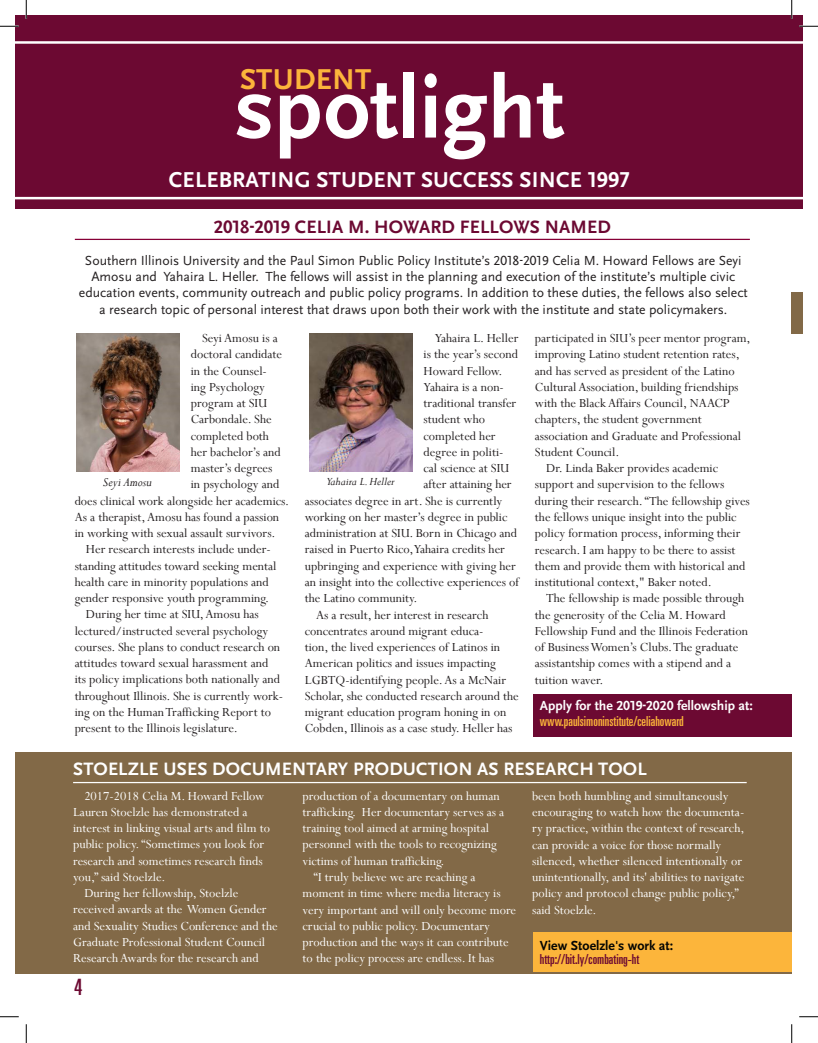
<style>
.page{position:relative;width:818px;height:1043px;background:#fff}
.page>*{position:absolute;margin:0;border:0;box-sizing:border-box;transform-origin:0 0}
.t1{font:700 90px "Scala Sans OT";color:#fff}
.t2{font:700 30px "Scala Sans OT";letter-spacing:.01em;color:#fcb53b}
.t3{font:700 22.5px "Scala Sans OT";letter-spacing:.01em;color:#fff}
.t4{font:ultra-condensed 22.5px "Univers LT Pro";color:#6c0932}
.t5{font:700 18.75px "Scala Sans OT";letter-spacing:.01em;color:#fff}
.t6{font:700 18.75px "Scala Sans OT";letter-spacing:.01em;color:#6c0932}
.t7{font:13.75px/16.2px "Perpetua";color:#231f20}
.t8{font:13.75px/16.2px "Perpetua";color:#fff}
.t9{font:13.75px/16.2px "Scala Sans OT";color:#231f20;text-align:center}
.t10{font:ultra-condensed 13.75px/16.2px "Univers LT Pro";color:#fcb539}
.t11{font:ultra-condensed 13.75px "Univers LT Pro";color:#6c0932}
.t12{font:700 13.75px "Scala Sans OT";color:#040503}
.t13{font:italic 13.75px "Perpetua";color:#231f20}
.t14{font:italic 12.5px "Perpetua";color:#231f20}
.s1{font-family:"Scala Sans OT";font-weight:700;font-stretch:normal;color:#fff}
</style>
<div class="page">
<div style="left:792px;top:15px;width:10px;height:193px;background:#6c0932"></div>
<div style="left:15px;top:15px;width:776px;height:193px;background:#6c0932"></div>
<hr style="left:15px;top:197px;width:787px;height:2px;background:#fff">
<hr style="left:15px;top:41px;width:787px;height:3px;background:#fff">
<div style="left:791px;top:292px;width:11px;height:41px;background:#826947"></div>
<div style="left:15px;top:752px;width:776px;height:221px;background:#826947"></div>
<hr style="left:75px;top:239px;width:674px;height:1px;background:#860037">
<div style="left:532px;top:694px;width:259px;height:42px;background:#6c0932"></div>
<hr style="left:73px;top:782px;width:673px;height:1px;background:#fff">
<img style="left:76px;top:333px;width:103px;height:138px">
<img style="left:309px;top:333px;width:103px;height:138px">
<div style="left:532px;top:932px;width:259px;height:39px;background:#fcb53b"></div>
<svg style="left:0;top:25px;width:19px;height:2px"></svg>
<svg style="left:799px;top:25px;width:19px;height:2px"></svg>
<svg style="left:0;top:1016px;width:19px;height:1px"></svg>
<svg style="left:799px;top:1016px;width:19px;height:1px"></svg>
<svg style="left:25px;top:0;width:2px;height:19px"></svg>
<svg style="left:25px;top:1024px;width:2px;height:18px"></svg>
<svg style="left:790px;top:0;width:2px;height:19px"></svg>
<svg style="left:791px;top:1024px;width:1px;height:18px"></svg>
<p class="t2" style="left:240px;top:62px;width:133px">STUDENT</p>
<p class="t1" style="left:234px;top:58px;width:332px">spotlight</p>
<p class="t3" style="left:169px;top:167px;width:462px">CELEBRATING STUDENT SUCCESS SINCE 1997</p>
<p class="t6" style="left:214px;top:217px;width:398px">2018-2019 CELIA M. HOWARD FELLOWS NAMED</p>
<p class="t9" style="left:79px;top:252px;width:670px">Southern Illinois University and the Paul Simon Public Policy Institute’s 2018-2019 Celia M. Howard Fellows are Seyi Amosu and Yahaira L. Heller. The fellows will assist in the planning and execution of the institute’s multiple civic education events, community outreach and public policy programs. In addition to these duties, the fellows also select a research topic of personal interest that draws upon both their work with the institute and state policymakers.</p>
<p class="t7" style="left:435px;top:330px;width:85px">Yahaira L. Heller</p>
<p class="t7" style="left:423px;top:346px;width:96px">is the year’s second</p>
<p class="t7" style="left:423px;top:362px;width:80px">Howard Fellow.</p>
<p class="t7" style="left:423px;top:378px;width:82px">Yahaira is a non-</p>
<p class="t7" style="left:423px;top:395px;width:94px">traditional transfer</p>
<p class="t7" style="left:423px;top:411px;width:63px">student who</p>
<p class="t7" style="left:423px;top:427px;width:73px">completed her</p>
<p class="t7" style="left:423px;top:443px;width:81px">degree in politi-</p>
<p class="t7" style="left:423px;top:460px;width:87px">cal science at SIU</p>
<p class="t7" style="left:423px;top:476px;width:90px">after attaining her</p>
<p class="t7" style="left:305px;top:492px;width:199px">associates degree in art. She is currently</p>
<p class="t7" style="left:305px;top:508px;width:204px">working on her master’s degree in public</p>
<p class="t7" style="left:305px;top:525px;width:214px">administration at SIU. Born in Chicago and</p>
<p class="t7" style="left:305px;top:541px;width:202px">raised in Puerto Rico, Yahaira credits her</p>
<p class="t7" style="left:305px;top:557px;width:212px">upbringing and experience with giving her</p>
<p class="t7" style="left:305px;top:573px;width:216px">an insight into the collective experiences of</p>
<p class="t7" style="left:305px;top:590px;width:114px">the Latino community.</p>
<p class="t7" style="left:305px;top:606px;width:215px;text-indent:11px">As a result, her interest in research concentrates around migrant educa-<br>tion, the lived experiences of Latinos in American politics and issues impacting LGBTQ-identifying people. As a McNair Scholar, she conducted research around the migrant education program honing in on Cobden, Illinois as a case study. Heller has</p>
<p class="t7" style="left:535px;top:330px;width:217px">participated in SIU’s peer mentor program, improving Latino student retention rates, and has served as president of the Latino Cultural Association, building friendships with the Black Affairs Council, NAACP chapters, the student government association and Graduate and Professional Student Council.</p>
<p class="t7" style="left:535px;top:460px;width:216px;text-indent:11px">Dr. Linda Baker provides academic support and supervision to the fellows during their research. “The fellowship gives the fellows unique insight into the public policy formation process, informing their research. I am happy to be there to assist them and provide them with historical and institutional context," Baker noted.</p>
<p class="t7" style="left:535px;top:590px;width:214px;text-indent:11px">The fellowship is made possible through the generosity of the Celia M. Howard Fellowship Fund and the Illinois Federation of Business Women’s Clubs. The graduate assistantship comes with a stipend and a tuition waver.</p>
<p class="t7" style="left:202px;top:330px;width:77px">Seyi Amosu is a</p>
<p class="t7" style="left:191px;top:346px;width:93px">doctoral candidate</p>
<p class="t7" style="left:191px;top:362px;width:78px">in the Counsel-</p>
<p class="t7" style="left:191px;top:378px;width:76px">ing Psychology</p>
<p class="t7" style="left:191px;top:395px;width:78px">program at SIU</p>
<p class="t7" style="left:191px;top:411px;width:82px">Carbondale. She</p>
<p class="t7" style="left:191px;top:427px;width:80px">completed both</p>
<p class="t7" style="left:191px;top:443px;width:91px">her bachelor’s and</p>
<p class="t7" style="left:191px;top:460px;width:83px">master’s degrees</p>
<p class="t7" style="left:191px;top:476px;width:90px">in psychology and</p>
<p class="t7" style="left:75px;top:492px;width:216px">does clinical work alongside her academics.</p>
<p class="t7" style="left:75px;top:508px;width:206px">As a therapist, Amosu has found a passion</p>
<p class="t7" style="left:75px;top:525px;width:202px">in working with sexual assault survivors.</p>
<p class="t7" style="left:75px;top:541px;width:203px;text-align:center">Her research interests include under&shy;standing attitudes toward seeking mental health care in minority populations and gender responsive youth programming.</p>
<p class="t7" style="left:75px;top:606px;width:210px;text-indent:11px">During her time at SIU, Amosu has lectured/instructed several psychology courses. She plans to conduct research on attitudes toward sexual harassment and its policy implications both nationally and throughout Illinois. She is currently work&shy;ing on the Human Trafficking Report to present to the Illinois legislature.</p>
<p class="t13" style="left:103px;top:473px;width:51px">Seyi Amosu</p>
<p class="t14" style="left:326px;top:473px;width:70px">Yahaira L. Heller</p>
<p class="t10" style="left:540px;top:697px;width:214px"><span class="s1">Apply for the 2019-2020 fellowship at: </span>www.paulsimoninstitute/celiahoward</p>
<p class="t5" style="left:73px;top:758px;width:575px">STOELZLE USES DOCUMENTARY PRODUCTION AS RESEARCH TOOL</p>
<p class="t8" style="left:73px;top:787px;width:198px;text-indent:11px">2017-2018 Celia M. Howard Fellow Lauren Stoelzle has demonstrated a interest in linking visual arts and film to public policy. “Sometimes you look for research and sometimes research finds you,” said Stoelzle.</p>
<p class="t8" style="left:73px;top:884px;width:206px;text-indent:11px">During her fellowship, Stoelzle received awards at the Women Gender and Sexuality Studies Conference and the Graduate Professional Student Council Research Awards for the research and</p>
<p class="t4" style="left:74px;top:974px;width:10px">4</p>
<p class="t8" style="left:302px;top:787px;width:203px">production of a documentary on human trafficking. Her documentary serves as a training tool aimed at arming hospital personnel with the tools to recognizing victims of human trafficking.</p>
<p class="t8" style="left:302px;top:868px;width:215px;text-indent:11px">“I truly believe we are reaching a moment in time where media literacy is very important and will only become more crucial to public policy. Documentary production and the ways it can contribute to the policy process are endless. It has</p>
<p class="t8" style="left:532px;top:787px;width:214px">been both humbling and simultaneously encouraging to watch how the documenta&shy;ry practice, within the context of research, can provide a voice for those normally silenced, whether silenced intentionally or unintentionally, and its' abilities to navigate policy and protocol change public policy,” said Stoelzle.</p>
<p class="t12" style="left:540px;top:937px;width:135px">View Stoelzle's work at:</p>
<p class="t11" style="left:540px;top:951px;width:101px">http://bit.ly/combating-ht</p>
</div>
